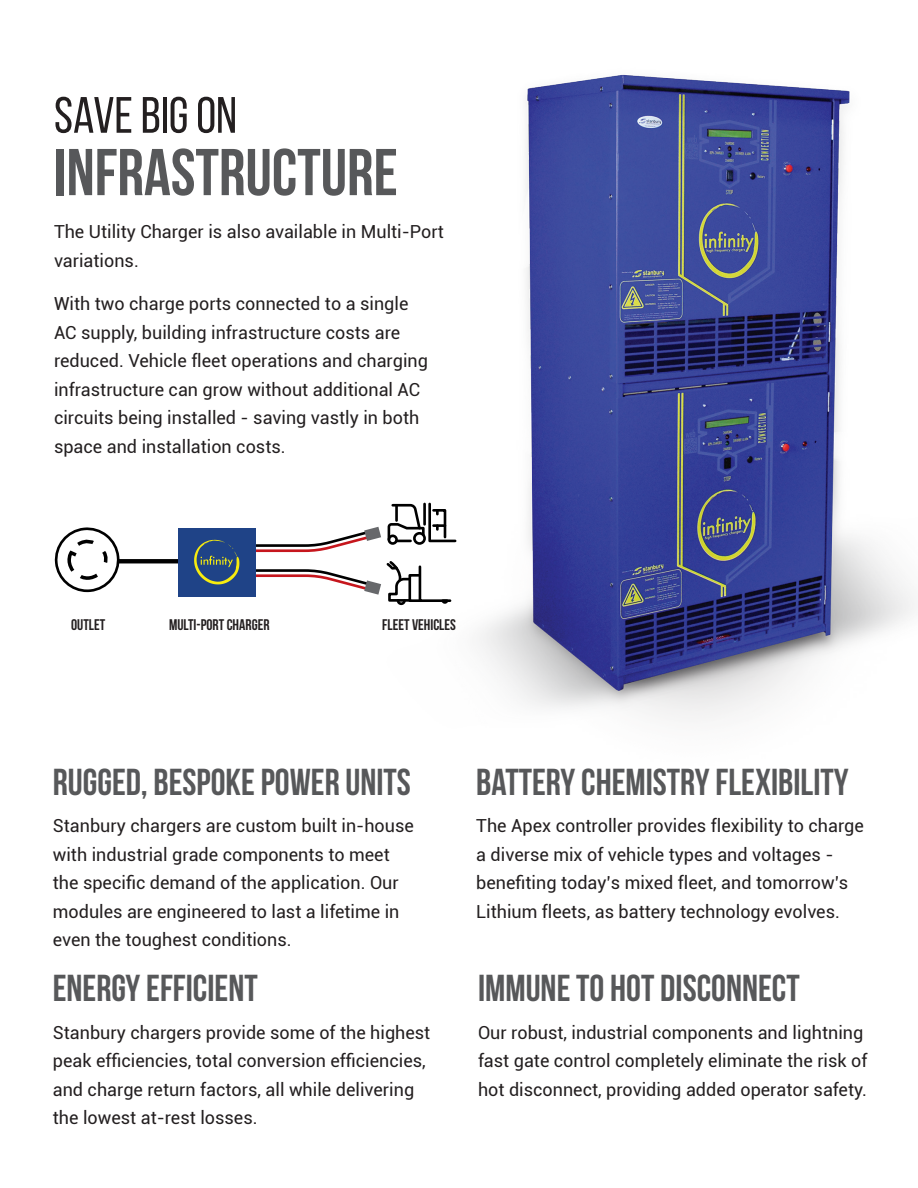
<style>
.page{position:relative;width:918px;height:1188px;background:#fff}
.page>*{position:absolute;margin:0;border:0;box-sizing:border-box;transform-origin:0 0}
.t1{font:700 66px "Bebas Neue";color:#57585a}
.t2{font:51px "Bebas Neue";color:#231f20}
.t3{font:700 37.5px "Bebas Neue";color:#57585a}
.t4{font:18px/28.5px "Roboto";color:#231f20}
.t5{font:700 15.45px "Bebas Neue";color:#231f20}
</style>
<div class="page">
<img style="left:479px;top:74px;width:436px;height:646px">
<svg style="left:123px;top:559px;width:56px;height:4px"></svg>
<div style="left:179px;top:528px;width:77px;height:68px;background:#1f4387"></div>
<svg style="left:194px;top:540px;width:45px;height:44px"></svg>
<svg style="left:54px;top:527px;width:69px;height:66px"></svg>
<svg style="left:256px;top:502px;width:201px;height:51px"></svg>
<svg style="left:251px;top:561px;width:201px;height:45px"></svg>
<p class="t2" style="left:54px;top:88px;width:184px">SAVE BIG ON</p>
<p class="t1" style="left:54px;top:136px;width:345px">INFRASTRUCTURE</p>
<p class="t4" style="left:54px;top:217px;width:392px">The Utility Charger is also available in Multi-Port variations.</p>
<p class="t4" style="left:54px;top:289px;width:376px">With two charge ports connected to a single AC supply, building infrastructure costs are reduced. Vehicle fleet operations and charging infrastructure can grow without additional AC circuits being installed - saving vastly in both space and installation costs.</p>
<p class="t5" style="left:71px;top:616px;width:36px">OUTLET</p>
<p class="t5" style="left:169px;top:616px;width:102px">MULTI-PORT CHARGER</p>
<p class="t5" style="left:382px;top:616px;width:75px">FLEET VEHICLES</p>
<p class="t3" style="left:53px;top:761px;width:360px">RUGGED, BESPOKE POWER UNITS</p>
<p class="t4" style="left:53px;top:811px;width:363px">Stanbury chargers are custom built in-house with industrial grade components to meet the specific demand of the application. Our modules are engineered to last a lifetime in even the toughest conditions.</p>
<p class="t3" style="left:53px;top:968px;width:206px">ENERGY EFFICIENT</p>
<p class="t4" style="left:53px;top:1017px;width:379px">Stanbury chargers provide some of the highest peak efficiencies, total conversion efficiencies, and charge return factors, all while delivering the lowest at-rest losses.</p>
<p class="t3" style="left:476px;top:761px;width:374px">BATTERY CHEMISTRY FLEXIBILITY</p>
<p class="t4" style="left:476px;top:811px;width:389px">The Apex controller provides flexibility to charge a diverse mix of vehicle types and voltages - benefiting today’s mixed fleet, and tomorrow’s Lithium fleets, as battery technology evolves.</p>
<p class="t3" style="left:478px;top:968px;width:323px">IMMUNE TO HOT DISCONNECT</p>
<p class="t4" style="left:478px;top:1017px;width:391px">Our robust, industrial components and lightning fast gate control completely eliminate the risk of hot disconnect, providing added operator safety.</p>
</div>
